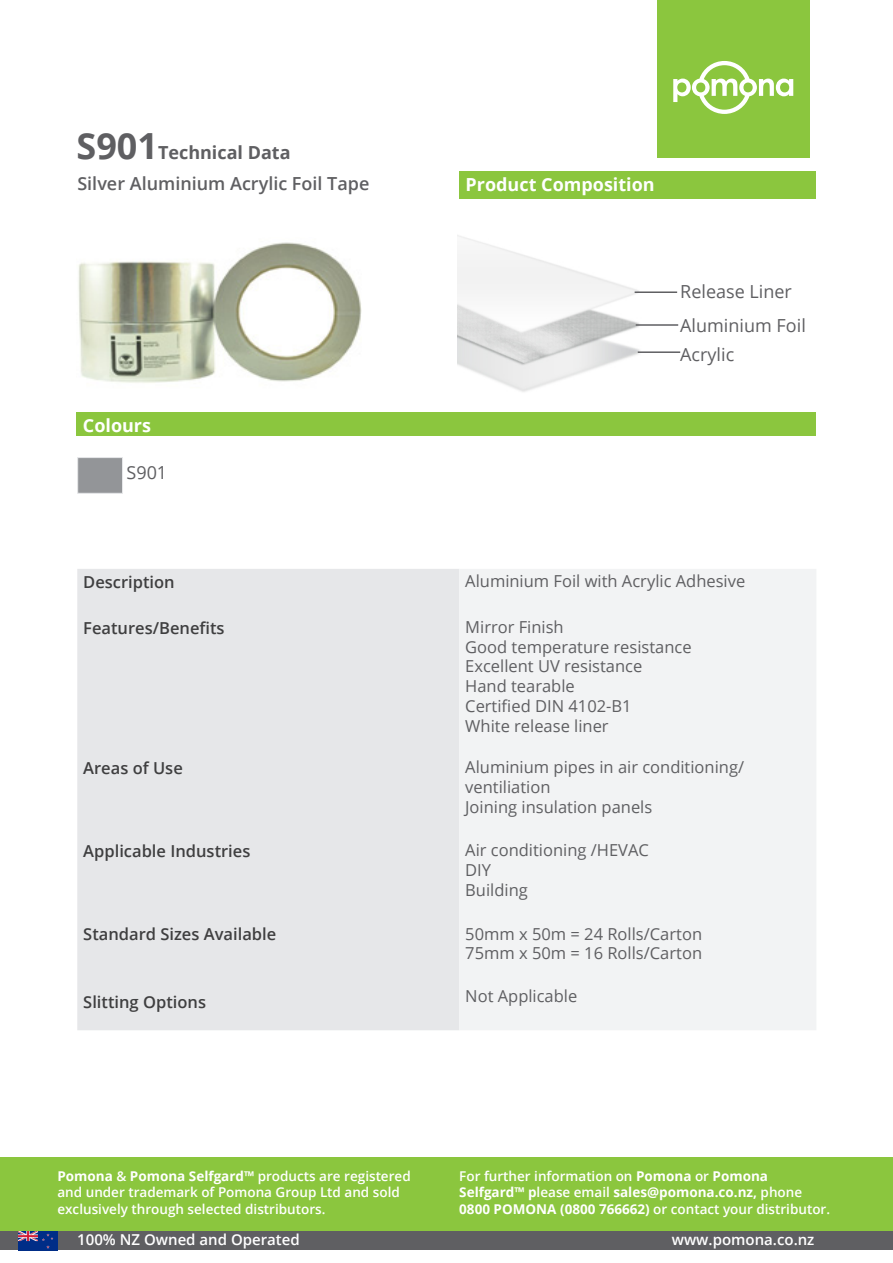
<style>
.page{position:relative;width:893px;height:1263px;background:#fff}
.page>*{position:absolute;margin:0;border:0;box-sizing:border-box;transform-origin:0 0}
.t1{font:18px "Open Sans";color:#5f5f62}
.t2{font:600 18px "Open Sans";color:#5f5f62}
.t3{font:700 18px "Open Sans";color:#fff}
.t4{font:700 18px "Open Sans";color:#5f5f62}
.t5{font:16.5px "Open Sans";color:#5f5f62}
.t6{font:600 16.5px "Open Sans";color:#3f3f40}
.t7{font:600 15px "Open Sans";color:#fff}
.t8{font:600 13.5px/16.2px "Open Sans";color:#fff}
.t9{font:700 13.5px "Open Sans";color:#fff}
.s1{font-size:36px}
.s2{font-weight:700}
.s3{font-weight:600}
</style>
<div class="page">
<div style="left:657px;top:0;width:153px;height:158px;background:#8bc63e"></div>
<svg style="left:673px;top:61px;width:120px;height:53px"></svg>
<div style="left:0;top:1158px;width:893px;height:74px;background:#8bc63e"></div>
<div style="left:77px;top:569px;width:382px;height:461px;background:#e6e7e9"></div>
<div style="left:459px;top:569px;width:357px;height:461px;background:#f2f3f4"></div>
<img style="left:457px;top:235px;width:183px;height:157px">
<div style="left:459px;top:171px;width:357px;height:28px;background:#8bc63e"></div>
<img style="left:78px;top:242px;width:284px;height:141px">
<div style="left:77px;top:412px;width:739px;height:24px;background:#8bc63e"></div>
<div style="left:77px;top:457px;width:46px;height:37px;background:#939598;border:1px solid #e6e7e9"></div>
<hr style="left:636px;top:324px;width:42px;height:2px;background:#5f5f62">
<hr style="left:638px;top:351px;width:42px;height:2px;background:#5f5f62">
<div style="left:0;top:1232px;width:893px;height:18px;background:#5f5f62"></div>
<img style="left:18px;top:1232px;width:39px;height:18px">
<hr style="left:635px;top:291px;width:42px;height:2px;background:#5f5f62">
<p class="t4" style="left:77px;top:140px;width:216px"><span class="s1">S901</span>Technical Data</p>
<p class="t2" style="left:77px;top:171px;width:294px">Silver Aluminium Acrylic Foil Tape</p>
<p class="t3" style="left:466px;top:172px;width:191px">Product Composition</p>
<p class="t3" style="left:83px;top:413px;width:70px">Colours</p>
<p class="t1" style="left:126px;top:460px;width:42px">S901</p>
<p class="t1" style="left:680px;top:279px;width:113px">Release Liner</p>
<p class="t1" style="left:680px;top:313px;width:127px">Aluminium Foil</p>
<p class="t1" style="left:680px;top:342px;width:56px">Acrylic</p>
<p class="t6" style="left:83px;top:571px;width:93px">Description</p>
<p class="t5" style="left:465px;top:570px;width:282px">Aluminium Foil with Acrylic Adhesive</p>
<p class="t6" style="left:83px;top:617px;width:143px">Features/Benefits</p>
<p class="t5" style="left:465px;top:615px;width:100px">Mirror Finish</p>
<p class="t5" style="left:465px;top:635px;width:228px">Good temperature resistance</p>
<p class="t5" style="left:465px;top:655px;width:179px">Excellent UV resistance</p>
<p class="t5" style="left:465px;top:675px;width:111px">Hand tearable</p>
<p class="t5" style="left:465px;top:695px;width:168px">Certified DIN 4102-B1</p>
<p class="t5" style="left:465px;top:714px;width:145px">White release liner</p>
<p class="t6" style="left:83px;top:756px;width:101px">Areas of Use</p>
<p class="t5" style="left:465px;top:756px;width:280px">Aluminium pipes in air conditioning/</p>
<p class="t5" style="left:465px;top:776px;width:87px">ventiliation</p>
<p class="t5" style="left:465px;top:796px;width:189px">Joining insulation panels</p>
<p class="t6" style="left:83px;top:839px;width:169px">Applicable Industries</p>
<p class="t5" style="left:465px;top:839px;width:185px">Air conditioning /HEVAC</p>
<p class="t5" style="left:465px;top:859px;width:27px">DIY</p>
<p class="t5" style="left:465px;top:879px;width:64px">Building</p>
<p class="t6" style="left:83px;top:923px;width:195px">Standard Sizes Available</p>
<p class="t5" style="left:465px;top:922px;width:238px">50mm x 50m = 24 Rolls/Carton</p>
<p class="t5" style="left:465px;top:942px;width:238px">75mm x 50m = 16 Rolls/Carton</p>
<p class="t6" style="left:83px;top:990px;width:124px">Slitting Options</p>
<p class="t5" style="left:465px;top:985px;width:114px">Not Applicable</p>
<p class="t8" style="left:57px;top:1168px;width:355px"><span class="s2">Pomona</span> &amp; <span class="s2">Pomona Selfgard™</span> products are registered and under trademark of Pomona Group Ltd and sold exclusively through selected distributors.</p>
<p class="t8" style="left:459px;top:1168px;width:310px">For further information on <span class="s2">Pomona</span> or <span class="s2">Pomona</span></p>
<p class="t9" style="left:459px;top:1183px;width:344px">Selfgard™ p<span class="s3">lease email</span> sales@pomona.co.nz, <span class="s3">phone</span></p>
<p class="t8" style="left:459px;top:1200px;width:372px"><span class="s2">0800 POMONA (0800 766662)</span> or contact your distributor.</p>
<p class="t7" style="left:77px;top:1229px;width:224px">100% NZ Owned and Operated</p>
<p class="t7" style="left:672px;top:1229px;width:144px">www.pomona.co.nz</p>
</div>
